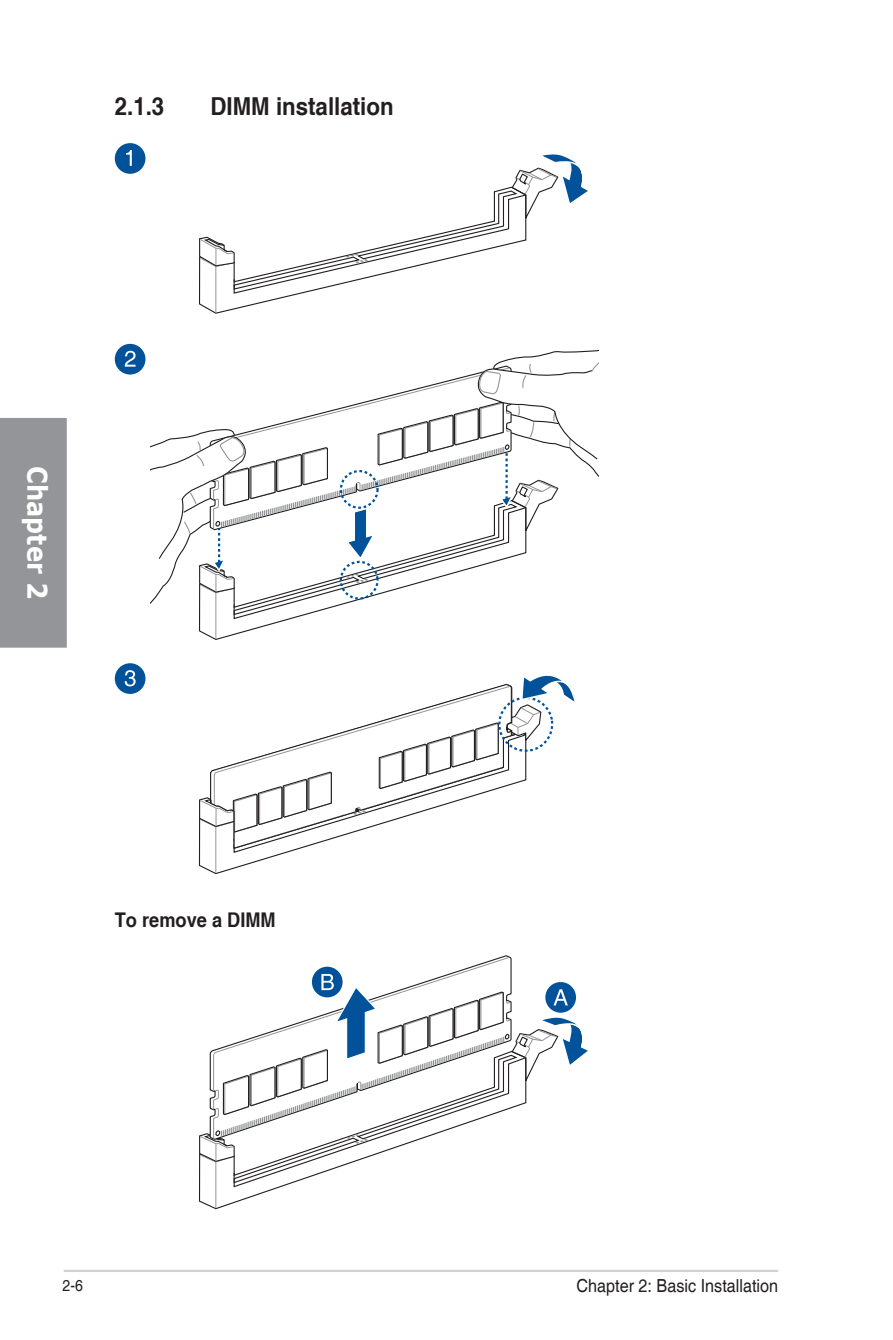
<style>
.page{position:relative;width:893px;height:1340px;background:#fff}
.page>*{position:absolute;margin:0;border:0;box-sizing:border-box;transform-origin:0 0}
.t1{font:700 27px "Verdana";color:#fff;scale:.9 1}
.t2{font:700 24.75px "Helvetica cyr";color:#231f20;scale:.9 1}
.t3{font:700 20.25px "Helvetica cyr";color:#231f20;scale:.9 1}
.t4{font:18px "Helvetica";color:#231f20;scale:.9 1}
.t5{font:15.75px "Helvetica";color:#231f20;scale:.9 1}
</style>
<div class="page">
<hr style="left:64px;top:1269px;width:714px;height:2px;background:#d1d2d4">
<div style="left:0;top:418px;width:67px;height:229px;background:#939598"></div>
<svg style="left:199px;top:154px;width:389px;height:160px"></svg>
<svg style="left:151px;top:350px;width:447px;height:290px"></svg>
<svg style="left:198px;top:853px;width:88px;height:21px"></svg>
<hr style="left:215px;top:827px;width:1px;height:46px;background:#939598">
<svg style="left:199px;top:675px;width:376px;height:178px"></svg>
<div style="left:115px;top:344px;width:30px;height:30px;background:#01529a;border-radius:50%"></div>
<svg style="left:125px;top:351px;width:11px;height:15px"></svg>
<div style="left:115px;top:663px;width:30px;height:31px;background:#01529a;border-radius:50%"></div>
<svg style="left:125px;top:670px;width:11px;height:16px"></svg>
<svg style="left:199px;top:956px;width:389px;height:254px"></svg>
<div style="left:115px;top:143px;width:30px;height:31px;background:#01529a;border-radius:50%"></div>
<svg style="left:126px;top:150px;width:6px;height:16px"></svg>
<h2 class="t2" style="left:115px;top:92px;width:57px">2.1.3</h2>
<h2 class="t2" style="left:210px;top:92px;width:205px">DIMM installation</h2>
<h1 class="t1" style="left:56px;top:466px;width:149px;rotate:90deg">Chapter 2</h1>
<p class="t3" style="left:115px;top:908px;width:180px">To remove a DIMM</p>
<p class="t5" style="left:63px;top:1276px;width:24px">2-6</p>
<p class="t4" style="left:576px;top:1275px;width:226px">Chapter 2: Basic Installation</p>
</div>
